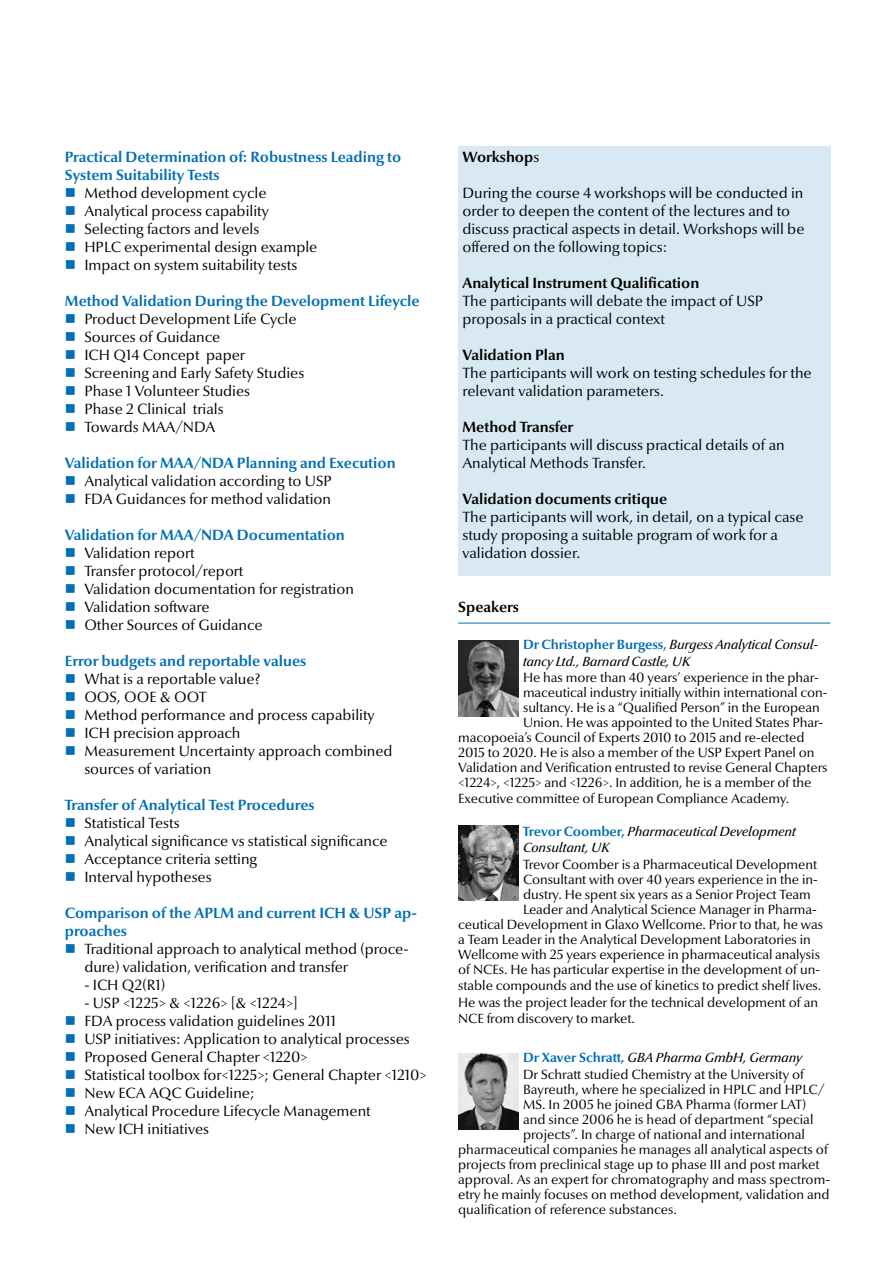
<style>
.page{position:relative;width:893px;height:1263px;background:#fff}
.page>*{position:absolute;margin:0;border:0;box-sizing:border-box;transform-origin:0 0}
.t1{font:15px/18px "Optima Nova LT";color:#000}
.t2{font:700 15px/18px "Optima Nova LT";color:#006fb4}
.t3{font:700 15px "Optima Nova LT";color:#000}
.t4{font:13.5px/16.5px "Optima Nova LT";letter-spacing:-.005em;color:#000}
.t5{font:italic 500 13.5px/16.2px "Optima Nova LT";letter-spacing:-.005em;color:#000}
.s1{font-weight:400}
.s2{font-weight:700;font-style:normal;color:#006fb4}
.s3{font-weight:700;color:#006fb4}
.s4{font-weight:500;font-style:italic}
</style>
<div class="page">
<hr style="left:458px;top:623px;width:372px;height:1px;background:#006fb4">
<div style="left:458px;top:146px;width:372px;height:430px;background:#d9e9f4"></div>
<img style="left:458px;top:641px;width:61px;height:75px">
<img style="left:458px;top:825px;width:61px;height:75px">
<img style="left:458px;top:1053px;width:61px;height:76px">
<p class="t2" style="left:65px;top:148px;width:338px">Practical Determination of: Robustness Leading to<br>System Suitability Tests</p>
<p class="t1" style="left:84px;top:184px;width:235px">Method development cycle<br>Analytical process capability<br>Selecting factors and levels<br>HPLC experimental design example<br>Impact on system suitability tests</p>
<p class="t2" style="left:65px;top:292px;width:356px">Method Validation During the Development Lifeycle</p>
<p class="t1" style="left:84px;top:310px;width:222px">Product Development Life Cycle<br>Sources of Guidance<br>ICH Q14 Concept paper<br>Screening and Early Safety Studies<br>Phase 1 Volunteer Studies<br>Phase 2 Clinical trials<br>Towards MAA/NDA</p>
<p class="t2" style="left:65px;top:454px;width:332px">Validation for MAA/NDA Planning and Execution</p>
<p class="t1" style="left:84px;top:472px;width:249px">Analytical validation according to USP<br>FDA Guidances for method validation</p>
<p class="t2" style="left:65px;top:526px;width:282px">Validation for MAA/NDA Documentation</p>
<p class="t1" style="left:84px;top:544px;width:271px">Validation report<br>Transfer protocol/report<br>Validation documentation for registration<br>Validation software<br>Other Sources of Guidance</p>
<p class="t2" style="left:65px;top:652px;width:243px">Error budgets and reportable values</p>
<p class="t1" style="left:84px;top:670px;width:310px">What is a reportable value?<br>OOS, OOE &amp; OOT<br>Method performance and process capability<br>ICH precision approach<br>Measurement Uncertainty approach combined sources of variation</p>
<p class="t2" style="left:65px;top:796px;width:251px">Transfer of Analytical Test Procedures</p>
<p class="t1" style="left:84px;top:814px;width:305px">Statistical Tests<br>Analytical significance vs statistical significance<br>Acceptance criteria setting<br>Interval hypotheses</p>
<p class="t2" style="left:65px;top:904px;width:353px">Comparison of the APLM and current ICH &amp; USP ap&shy;proaches</p>
<p class="t1" style="left:84px;top:940px;width:326px">Traditional approach to analytical method (proce&shy;dure) validation, verification and transfer</p>
<p class="t1" style="left:84px;top:976px;width:82px">- ICH Q2(R1)</p>
<p class="t1" style="left:84px;top:994px;width:344px">- USP &lt;1225&gt; &amp; &lt;1226&gt; [&amp; &lt;1224&gt;]<br>FDA process validation guidelines 2011<br>USP initiatives: Application to analytical processes Proposed General Chapter &lt;1220&gt;<br>Statistical toolbox for&lt;1225&gt;; General Chapter &lt;1210&gt; New ECA AQC Guideline;<br>Analytical Procedure Lifecycle Management<br>New ICH initiatives</p>
<p class="t3" style="left:462px;top:148px;width:78px">Workshop<span class="s1">s</span></p>
<p class="t1" style="left:462px;top:184px;width:344px">During the course 4 workshops will be conducted in order to deepen the content of the lectures and to discuss practical aspects in detail. Workshops will be offered on the following topics:</p>
<p class="t3" style="left:462px;top:274px;width:238px">Analytical Instrument Qualification</p>
<p class="t1" style="left:462px;top:292px;width:302px">The participants will debate the impact of USP proposals in a practical context</p>
<p class="t3" style="left:462px;top:346px;width:104px">Validation Plan</p>
<p class="t1" style="left:462px;top:364px;width:351px">The participants will work on testing schedules for the relevant validation parameters.</p>
<p class="t3" style="left:462px;top:418px;width:112px">Method Transfer</p>
<p class="t1" style="left:462px;top:436px;width:324px">The participants will discuss practical details of an<br>Analytical Methods Transfer.</p>
<p class="t3" style="left:462px;top:490px;width:206px">Validation documents critique</p>
<p class="t1" style="left:462px;top:508px;width:343px">The participants will work, in detail, on a typical case study proposing a suitable program of work for a validation dossier.</p>
<p class="t3" style="left:458px;top:598px;width:62px">Speakers</p>
<p class="t5" style="left:523px;top:637px;width:297px"><span class="s2">Dr Christopher Burgess,</span> Burgess Analytical Consul&shy;tancy Ltd., Barnard Castle, UK</p>
<p class="t4" style="left:523px;top:669px;width:297px">He has more than 40 years’ experience in the phar-</p>
<p class="t4" style="left:523px;top:684px;width:306px">maceutical industry initially within international con-</p>
<p class="t4" style="left:523px;top:699px;width:298px">sultancy. He is a “Qualified Person” in the European</p>
<p class="t4" style="left:523px;top:714px;width:302px">Union. He was appointed to the United States Phar-</p>
<p class="t4" style="left:458px;top:729px;width:348px">macopoeia’s Council of Experts 2010 to 2015 and re-elected</p>
<p class="t4" style="left:458px;top:744px;width:358px">2015 to 2020. He is also a member of the USP Expert Panel on</p>
<p class="t4" style="left:458px;top:759px;width:371px">Validation and Verification entrusted to revise General Chapters</p>
<p class="t4" style="left:458px;top:774px;width:355px">&lt;1224&gt;, &lt;1225&gt; and &lt;1226&gt;. In addition, he is a member of the</p>
<p class="t4" style="left:458px;top:790px;width:333px">Executive committee of European Compliance Academy.</p>
<p class="t5" style="left:523px;top:823px;width:275px"><span class="s2">Trevor Coomber,</span> Pharmaceutical Development<br>Consultant, UK</p>
<p class="t4" style="left:523px;top:856px;width:296px">Trevor Coomber is a Pharmaceutical Development</p>
<p class="t4" style="left:523px;top:871px;width:296px">Consultant with over 40 years experience in the in-</p>
<p class="t4" style="left:523px;top:886px;width:289px">dustry. He spent six years as a Senior Project Team</p>
<p class="t4" style="left:523px;top:901px;width:295px">Leader and Analytical Science Manager in Pharma-</p>
<p class="t4" style="left:458px;top:916px;width:366px">ceutical Development in Glaxo Wellcome. Prior to that, he was</p>
<p class="t4" style="left:458px;top:931px;width:354px">a Team Leader in the Analytical Development Laboratories in</p>
<p class="t4" style="left:458px;top:946px;width:363px">Wellcome with 25 years experience in pharmaceutical analysis</p>
<p class="t4" style="left:458px;top:961px;width:363px">of NCEs. He has particular expertise in the development of un-</p>
<p class="t4" style="left:458px;top:977px;width:365px">stable compounds and the use of kinetics to predict shelf lives.<br>He was the project leader for the technical development of an<br>NCE from discovery to market.</p>
<p class="t4" style="left:523px;top:1049px;width:282px"><span class="s3">Dr Xaver Schratt,</span> <span class="s4">GBA Pharma GmbH, Germany<br></span>Dr Schratt studied Chemistry at the University of</p>
<p class="t4" style="left:523px;top:1081px;width:303px">Bayreuth, where he specialized in HPLC and HPLC/</p>
<p class="t4" style="left:523px;top:1096px;width:285px">MS. In 2005 he joined GBA Pharma (former LAT)</p>
<p class="t4" style="left:523px;top:1111px;width:292px">and since 2006 he is head of department “special</p>
<p class="t4" style="left:523px;top:1126px;width:284px">projects”. In charge of national and international</p>
<p class="t4" style="left:458px;top:1141px;width:371px">pharmaceutical companies he manages all analytical aspects of</p>
<p class="t4" style="left:458px;top:1156px;width:363px">projects from preclinical stage up to phase III and post market</p>
<p class="t4" style="left:458px;top:1171px;width:373px">approval. As an expert for chromatography and mass spectrom-</p>
<p class="t4" style="left:458px;top:1186px;width:373px">etry he mainly focuses on method development, validation and</p>
<p class="t4" style="left:458px;top:1201px;width:220px">qualification of reference substances.</p>
</div>
